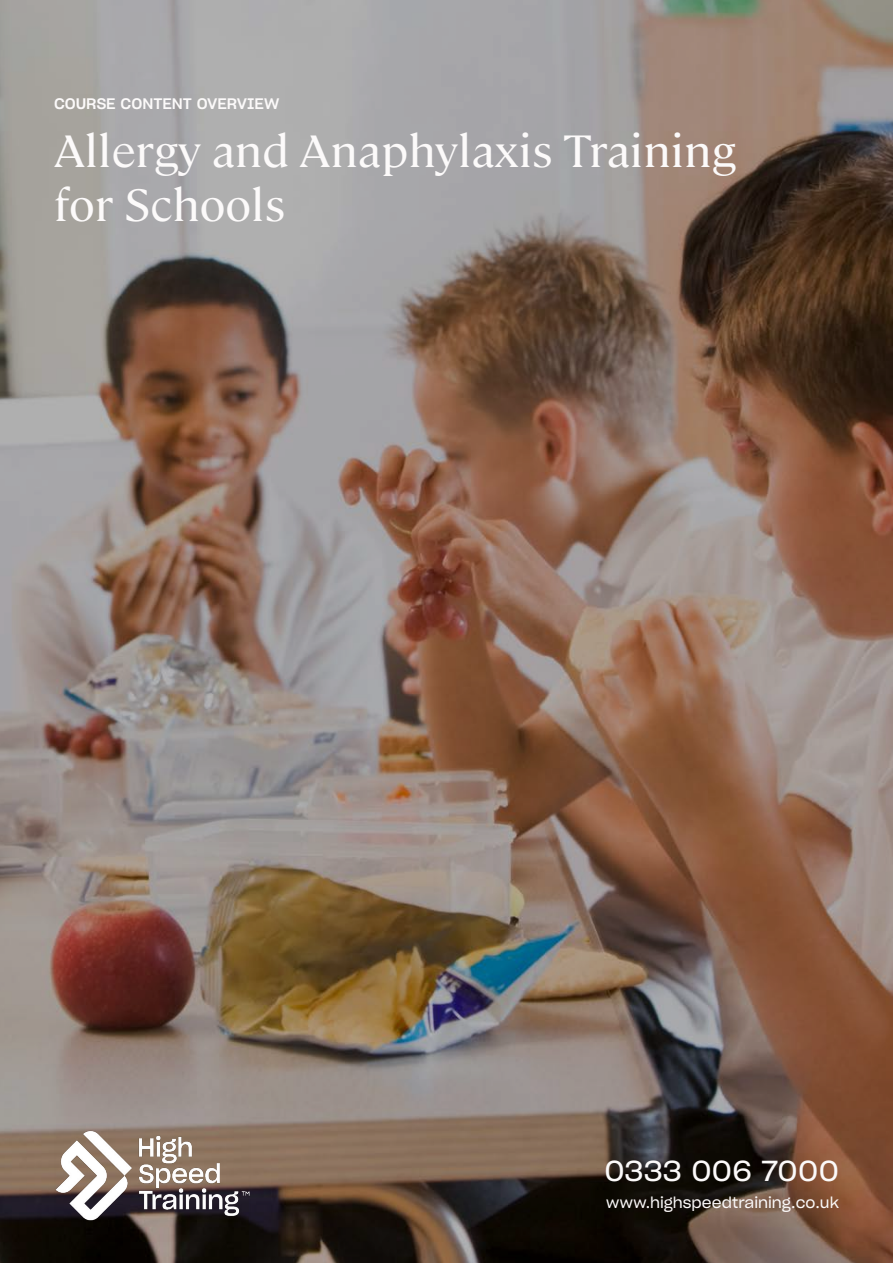
<style>
.page{position:relative;width:893px;height:1263px;background:#fff}
.page>*{position:absolute;margin:0;border:0;box-sizing:border-box;transform-origin:0 0}
.t1{font:45px/54px "Cambon";color:#fcfafa;scale:1.04 1}
.t2{font:28.5px "Sharp Grotesk Book 20";letter-spacing:.005em;color:#fcfafa}
.t3{font:15px "Sharp Grotesk Book 20";color:#fcfafa}
.t4{font:15px "Sharp Grotesk Medium 20";color:#fcfafa;scale:1.04 1}
</style>
<div class="page">
<img style="left:0;top:0;width:893px;height:1263px">
<img style="left:54px;top:1129px;width:196px;height:93px">
<p class="t4" style="left:54px;top:91px;width:218px">COURSE CONTENT OVERVIEW</p>
<p class="t1" style="left:54px;top:120px;width:657px">Allergy and Anaphylaxis Training for Schools</p>
<p class="t2" style="left:604px;top:1148px;width:236px">0333 006 7000</p>
<p class="t3" style="left:606px;top:1191px;width:234px">www.highspeedtraining.co.uk</p>
</div>
